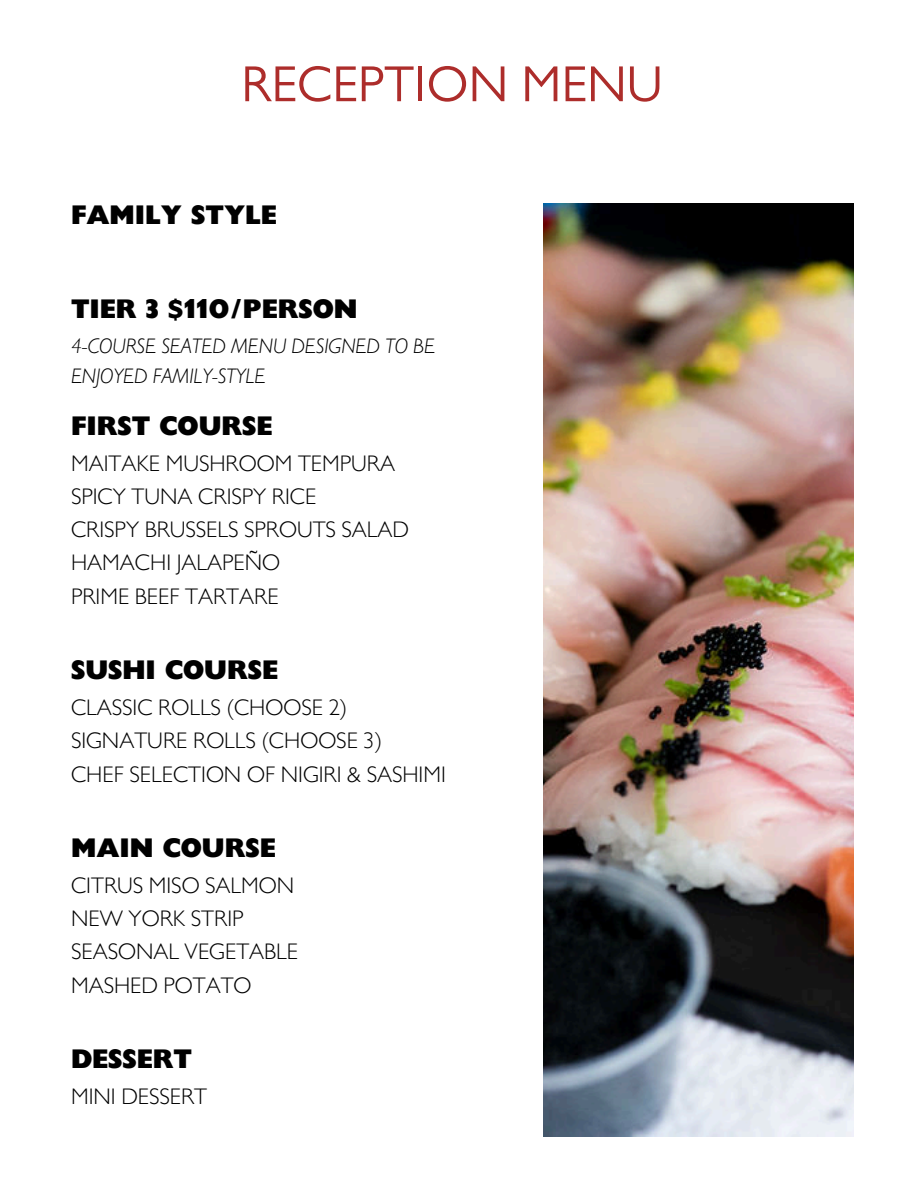
<style>
.page{position:relative;width:918px;height:1188px;background:#fff}
.page>*{position:absolute;margin:0;border:0;box-sizing:border-box;transform-origin:0 0}
.t1{font:51px "Gill Sans";color:#ad2d2b}
.t2{font:700 expanded 27px "Gill Sans Display MT Std";color:#000}
.t3{font:300 22.5px "Gill Sans MT Std";color:#000}
.t4{font:italic 300 21px/30.8px "Gill Sans MT Std";color:#000}
</style>
<div class="page">
<img style="left:543px;top:204px;width:311px;height:932px">
<h1 class="t1" style="left:241px;top:66px;width:423px">RECEPTION MENU</h1>
<p class="t2" style="left:71px;top:206px;width:207px">FAMILY STYLE</p>
<p class="t2" style="left:71px;top:299px;width:288px">TIER 3 $110/PERSON</p>
<p class="t4" style="left:71px;top:333px;width:365px">4-COURSE SEATED MENU DESIGNED TO BE<br>ENJOYED FAMILY-STYLE</p>
<p class="t2" style="left:71px;top:416px;width:203px">FIRST COURSE</p>
<p class="t3" style="left:71px;top:455px;width:326px">MAITAKE MUSHROOM TEMPURA</p>
<p class="t3" style="left:71px;top:488px;width:247px">SPICY TUNA CRISPY RICE</p>
<p class="t3" style="left:71px;top:522px;width:339px">CRISPY BRUSSELS SPROUTS SALAD</p>
<p class="t3" style="left:71px;top:555px;width:211px">HAMACHI JALAPEÑO</p>
<p class="t3" style="left:71px;top:588px;width:209px">PRIME BEEF TARTARE</p>
<p class="t2" style="left:71px;top:661px;width:209px">SUSHI COURSE</p>
<p class="t3" style="left:71px;top:700px;width:278px">CLASSIC ROLLS (CHOOSE 2)</p>
<p class="t3" style="left:71px;top:733px;width:313px">SIGNATURE ROLLS (CHOOSE 3)</p>
<p class="t3" style="left:71px;top:766px;width:376px">CHEF SELECTION OF NIGIRI &amp; SASHIMI</p>
<p class="t2" style="left:71px;top:838px;width:206px">MAIN COURSE</p>
<p class="t3" style="left:71px;top:877px;width:225px">CITRUS MISO SALMON</p>
<p class="t3" style="left:71px;top:911px;width:174px">NEW YORK STRIP</p>
<p class="t3" style="left:71px;top:944px;width:229px">SEASONAL VEGETABLE</p>
<p class="t3" style="left:71px;top:977px;width:182px">MASHED POTATO</p>
<p class="t2" style="left:71px;top:1049px;width:123px">DESSERT</p>
<p class="t3" style="left:71px;top:1088px;width:138px">MINI DESSERT</p>
</div>
